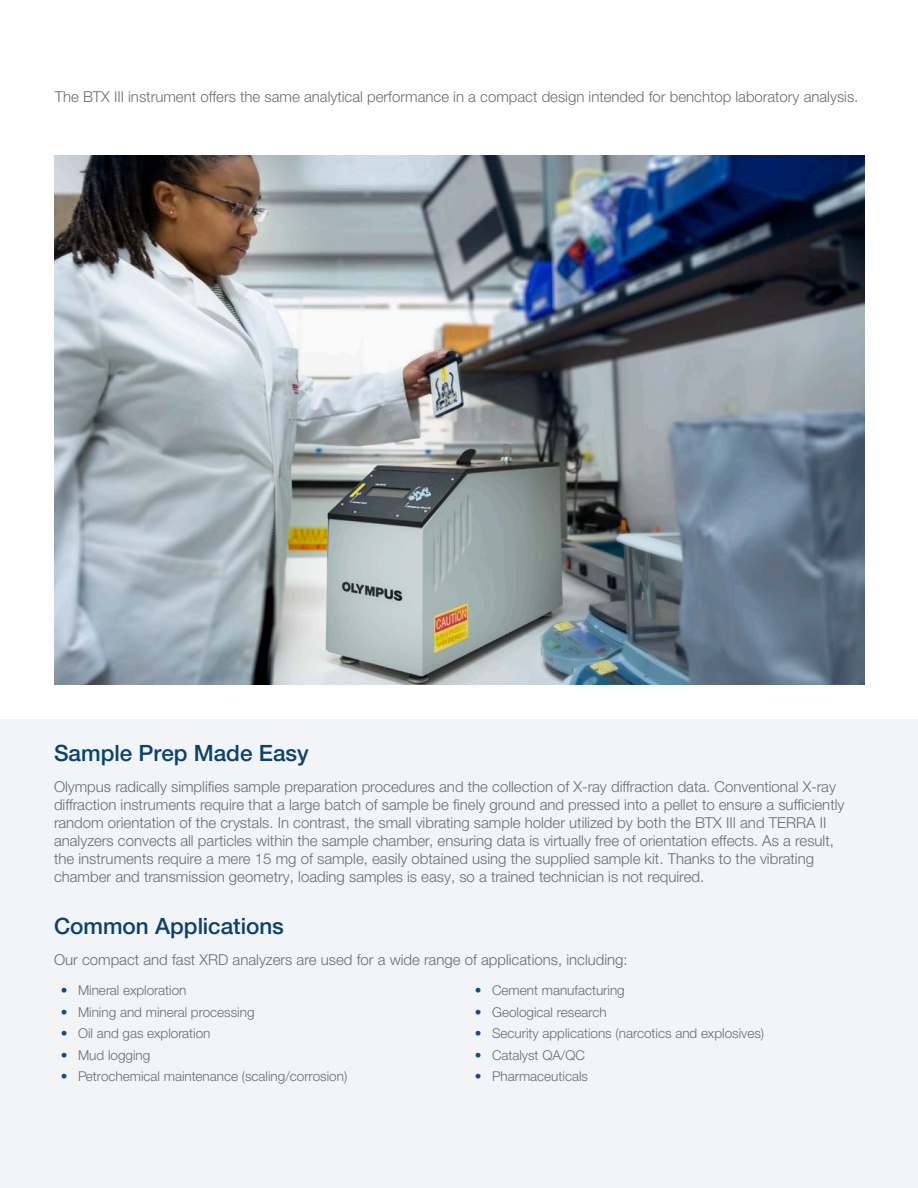
<style>
.page{position:relative;width:918px;height:1188px;background:#fff}
.page>*{position:absolute;margin:0;border:0;box-sizing:border-box;transform-origin:0 0}
.Title_1{font:500 22.5px "Helvetica Neue LTW1 G";color:#09436c}
.Text{font:300 15px/18px "Helvetica Neue LTW1 G";color:#6d6d71}
.t1{font:300 13.5px "Helvetica Neue LTW1 G";color:#6d6d71}
.s1{color:#044da2}
</style>
<div class="page">
<div style="left:0;top:719px;width:918px;height:469px;background:#f2f4f6"></div>
<img style="left:54px;top:155px;width:811px;height:529px">
<p class="Text" style="left:55px;top:88px;width:805px">The BTX III instrument offers the same analytical performance in a compact design intended for benchtop laboratory analysis.</p>
<p class="Title_1" style="left:54px;top:739px;width:256px">Sample Prep Made Easy</p>
<p class="Text" style="left:54px;top:778px;width:792px">Olympus radically simplifies sample preparation procedures and the collection of X-ray diffraction data. Conventional X-ray diffraction instruments require that a large batch of sample be finely ground and pressed into a pellet to ensure a sufficiently random orientation of the crystals. In contrast, the small vibrating sample holder utilized by both the BTX III and TERRA II analyzers convects all particles within the sample chamber, ensuring data is virtually free of orientation effects. As a result, the instruments require a mere 15 mg of sample, easily obtained using the supplied sample kit. Thanks to the vibrating chamber and transmission geometry, loading samples is easy, so a trained technician is not required.</p>
<p class="Title_1" style="left:54px;top:912px;width:231px">Common Applications</p>
<p class="Text" style="left:54px;top:951px;width:575px">Our compact and fast XRD analyzers are used for a wide range of applications, including:</p>
<p class="t1" style="left:61px;top:982px;width:127px"><span class="s1">•</span> Mineral exploration</p>
<p class="t1" style="left:61px;top:1003px;width:195px"><span class="s1">•</span> Mining and mineral processing</p>
<p class="t1" style="left:61px;top:1025px;width:151px"><span class="s1">•</span> Oil and gas exploration</p>
<p class="t1" style="left:61px;top:1047px;width:91px"><span class="s1">•</span> Mud logging</p>
<p class="t1" style="left:61px;top:1068px;width:288px"><span class="s1">•</span> Petrochemical maintenance (scaling/corrosion)</p>
<p class="t1" style="left:475px;top:982px;width:152px"><span class="s1">•</span> Cement manufacturing</p>
<p class="t1" style="left:475px;top:1003px;width:133px"><span class="s1">•</span> Geological research</p>
<p class="t1" style="left:475px;top:1025px;width:291px"><span class="s1">•</span> Security applications (narcotics and explosives)</p>
<p class="t1" style="left:475px;top:1047px;width:112px"><span class="s1">•</span> Catalyst QA/QC</p>
<p class="t1" style="left:475px;top:1068px;width:115px"><span class="s1">•</span> Pharmaceuticals</p>
</div>
